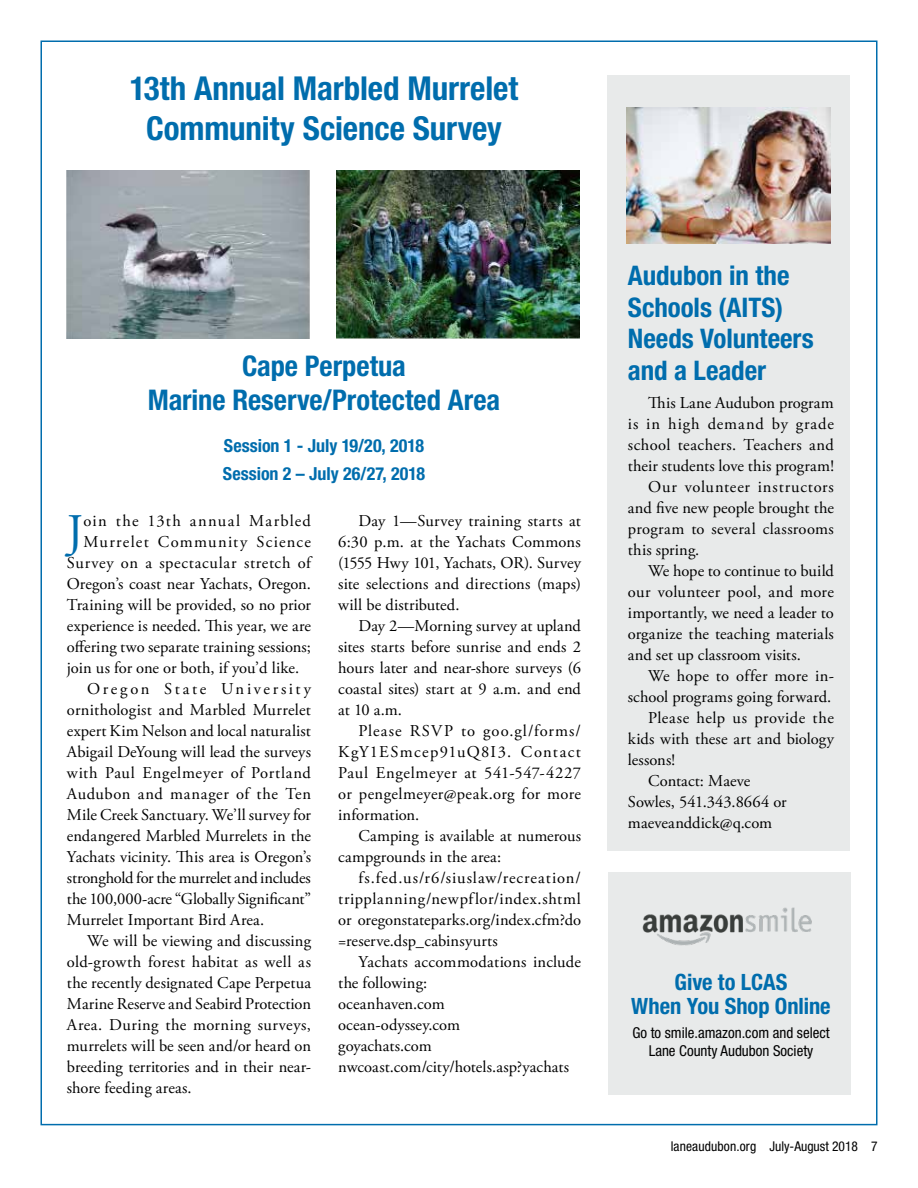
<style>
.page{position:relative;width:918px;height:1188px;background:#fff}
.page>*{position:absolute;margin:0;border:0;box-sizing:border-box;transform-origin:0 0}
.t1{font:48.15px "Adobe Garamond Pro";color:#006dad}
.t2{font:700 condensed 33px/39.6px "Helvetica Neue LT Std";letter-spacing:-.005em;color:#006dad;text-align:center}
.t3{font:700 condensed 28.5px/34.2px "Helvetica Neue LT Std";color:#006dad;text-align:center}
.t4{font:700 condensed 27px/31.5px "Helvetica Neue LT Std";letter-spacing:-.005em;color:#006dad}
.t5{font:700 condensed 22.5px/24px "Helvetica Neue LT Std";color:#006dad;text-align:center}
.t6{font:700 condensed 18px/28.3px "Helvetica Neue LT Std";color:#006dad}
.t7{font:16.5px/21px "Adobe Garamond Pro";letter-spacing:.01em;color:#000;text-align:justify}
.t8{font:16.5px "Adobe Garamond Pro";letter-spacing:.03em;color:#000}
.t9{font:16.5px "Adobe Garamond Pro";letter-spacing:-.01em;color:#000}
.t10{font:16.5px "Adobe Garamond Pro";letter-spacing:.04em;color:#000}
.t11{font:16.5px "Adobe Garamond Pro";letter-spacing:.08em;color:#000}
.t12{font:16.5px "Adobe Garamond Pro";letter-spacing:-.015em;color:#000}
.t13{font:16.5px "Adobe Garamond Pro";letter-spacing:.05em;color:#000}
.t14{font:16.5px "Adobe Garamond Pro";letter-spacing:.06em;color:#000}
.t15{font:16.5px "Adobe Garamond Pro";letter-spacing:.16em;color:#000}
.t16{font:condensed 15px/18px "Helvetica Neue LT Std";color:#000;text-align:center}
.t17{font:condensed 13.5px "Helvetica Neue LT Std";letter-spacing:.01em;color:#000}
</style>
<div class="page">
<div style="left:607px;top:76px;width:243px;height:775px;background:#e8eaea"></div>
<img style="left:67px;top:170px;width:243px;height:169px">
<img style="left:337px;top:170px;width:243px;height:169px">
<img style="left:626px;top:108px;width:204px;height:136px">
<div style="left:608px;top:873px;width:243px;height:222px;background:#e8eaea"></div>
<img style="left:642px;top:907px;width:170px;height:39px">
<h2 class="t2" style="left:130px;top:68px;width:390px">13th Annual Marbled Murrelet<br>Community Science Survey</h2>
<h3 class="t3" style="left:148px;top:348px;width:354px">Cape Perpetua<br>Marine Reserve/Protected Area</h3>
<p class="t6" style="left:223px;top:431px;width:204px">Session 1 - July 19/20, 2018<br>Session 2 – July 26/27, 2018</p>
<h1 class="t1" style="left:67px;top:503px;width:18px">J</h1>
<p class="t11" style="left:84px;top:511px;width:229px">oin the 13th annual Marbled</p>
<p class="t11" style="left:84px;top:532px;width:229px">Murrelet Community Science</p>
<p class="t10" style="left:67px;top:553px;width:246px">Survey on a spectacular stretch of</p>
<p class="t7" style="left:67px;top:574px;width:246px">Oregon’s coast near Yachats, Oregon.</p>
<p class="t7" style="left:67px;top:595px;width:246px">Training will be provided, so no prior</p>
<p class="t7" style="left:67px;top:616px;width:246px">experience is needed. This year, we are</p>
<p class="t7" style="left:67px;top:637px;width:246px">offering two separate training sessions;</p>
<p class="t7" style="left:67px;top:658px;width:234px">join us for one or both, if you’d like.</p>
<p class="t15" style="left:87px;top:679px;width:225px">Oregon State University</p>
<p class="t7" style="left:67px;top:700px;width:246px">ornithologist and Marbled Murrelet</p>
<p class="t7" style="left:67px;top:721px;width:246px">expert Kim Nelson and local naturalist</p>
<p class="t7" style="left:67px;top:742px;width:246px">Abigail DeYoung will lead the surveys</p>
<p class="t10" style="left:67px;top:763px;width:246px">with Paul Engelmeyer of Portland</p>
<p class="t8" style="left:67px;top:784px;width:246px">Audubon and manager of the Ten</p>
<p class="t7" style="left:67px;top:805px;width:246px">Mile Creek Sanctuary. We’ll survey for</p>
<p class="t7" style="left:67px;top:826px;width:246px">endangered Marbled Murrelets in the</p>
<p class="t7" style="left:67px;top:847px;width:246px">Yachats vicinity. This area is Oregon’s</p>
<p class="t12" style="left:67px;top:868px;width:246px">stronghold for the murrelet and includes</p>
<p class="t9" style="left:67px;top:889px;width:246px">the 100,000-acre “Globally Significant”</p>
<p class="t7" style="left:67px;top:910px;width:199px">Murrelet Important Bird Area.</p>
<p class="t7" style="left:87px;top:931px;width:225px">We will be viewing and discussing</p>
<p class="t7" style="left:67px;top:952px;width:246px">old-growth forest habitat as well as</p>
<p class="t7" style="left:67px;top:973px;width:246px">the recently designated Cape Perpetua</p>
<p class="t7" style="left:67px;top:994px;width:246px">Marine Reserve and Seabird Protection</p>
<p class="t8" style="left:67px;top:1015px;width:246px">Area. During the morning surveys,</p>
<p class="t7" style="left:67px;top:1036px;width:246px">murrelets will be seen and/or heard on</p>
<p class="t7" style="left:67px;top:1057px;width:246px">breeding territories and in their near-</p>
<p class="t7" style="left:67px;top:1078px;width:126px">shore feeding areas.</p>
<p class="t7" style="left:338px;top:511px;width:244px;text-indent:20px">Day 1—Survey training starts at 6:30 p.m. at the Yachats Commons (1555 Hwy 101, Yachats, OR). Survey site selections and directions (maps) will be distributed.</p>
<p class="t7" style="left:338px;top:616px;width:244px;text-indent:20px">Day 2—Morning survey at upland sites starts before sunrise and ends 2 hours later and near-shore surveys (6 coastal sites) start at 9 a.m. and end at 10 a.m.</p>
<p class="t7" style="left:338px;top:721px;width:244px;text-indent:20px">Please RSVP to goo.gl/forms/ KgY1ESmcep91uQ8I3. Contact Paul Engelmeyer at 541-547-4227 or pengelmeyer@peak.org for more information.</p>
<p class="t7" style="left:338px;top:826px;width:244px;text-indent:20px">Camping is available at numerous campgrounds in the area:</p>
<p class="t7" style="left:338px;top:868px;width:244px;text-indent:20px">fs.fed.us/r6/siuslaw/recreation/ tripplanning/newpflor/index.shtml or oregonstateparks.org/index.cfm?do =reserve.dsp_cabinsyurts</p>
<p class="t7" style="left:338px;top:952px;width:244px;text-align:left;text-indent:20px">Yachats accommodations include the following:<br>oceanhaven.com<br>ocean-odyssey.com<br>goyachats.com nwcoast.com/city/hotels.asp?yachats</p>
<h3 class="t4" style="left:628px;top:260px;width:187px">Audubon in the<br>Schools (AITS)<br>Needs Volunteers and a Leader</h3>
<p class="t7" style="left:648px;top:392px;width:187px">This Lane Audubon program</p>
<p class="t14" style="left:628px;top:413px;width:208px">is in high demand by grade</p>
<p class="t8" style="left:628px;top:434px;width:208px">school teachers. Teachers and</p>
<p class="t7" style="left:628px;top:455px;width:208px">their students love this program!</p>
<p class="t13" style="left:648px;top:476px;width:187px">Our volunteer instructors</p>
<p class="t9" style="left:628px;top:497px;width:208px">and five new people brought the</p>
<p class="t7" style="left:628px;top:518px;width:208px">program to several classrooms</p>
<p class="t7" style="left:628px;top:539px;width:73px">this spring.</p>
<p class="t7" style="left:648px;top:560px;width:187px">We hope to continue to build</p>
<p class="t7" style="left:628px;top:581px;width:208px">our volunteer pool, and more</p>
<p class="t7" style="left:628px;top:602px;width:208px">importantly, we need a leader to</p>
<p class="t7" style="left:628px;top:623px;width:208px">organize the teaching materials</p>
<p class="t7" style="left:628px;top:644px;width:174px">and set up classroom visits.</p>
<p class="t7" style="left:648px;top:665px;width:187px">We hope to offer more in-</p>
<p class="t7" style="left:628px;top:686px;width:205px">school programs going forward.</p>
<p class="t8" style="left:648px;top:707px;width:187px">Please help us provide the</p>
<p class="t7" style="left:628px;top:728px;width:208px">kids with these art and biology</p>
<p class="t7" style="left:628px;top:749px;width:49px">lessons!</p>
<p class="t7" style="left:648px;top:770px;width:104px">Contact: Maeve</p>
<p class="t7" style="left:628px;top:791px;width:160px">Sowles, 541.343.8664 or</p>
<p class="t7" style="left:628px;top:812px;width:146px">maeveanddick@q.com</p>
<h3 class="t5" style="left:631px;top:969px;width:201px">Give to LCAS<br>When You Shop Online</h3>
<p class="t16" style="left:632px;top:1024px;width:199px">Go to smile.amazon.com and select<br>Lane County Audubon Society</p>
<p class="t17" style="left:671px;top:1138px;width:208px">laneaudubon.org July-August 2018 7</p>
</div>
